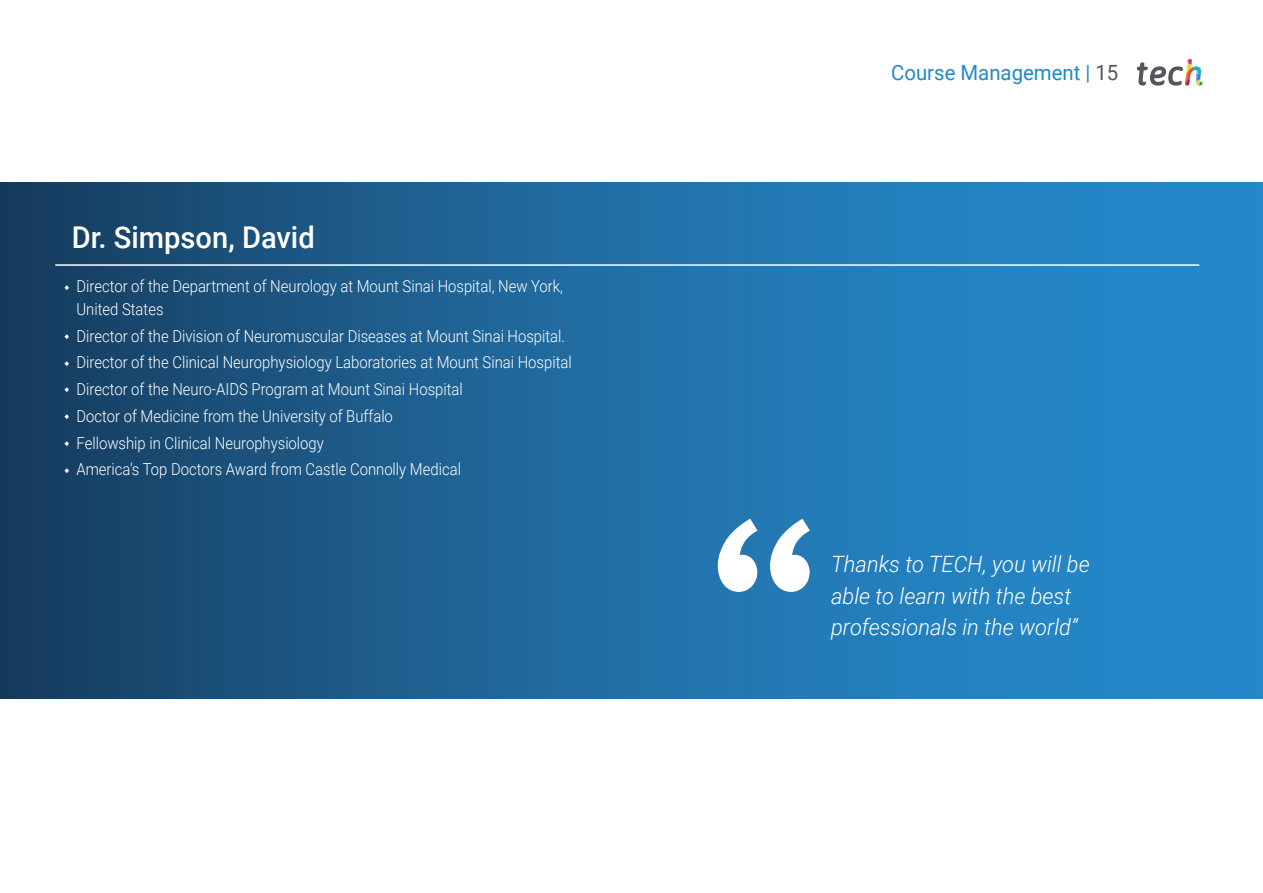
<style>
.page{position:relative;width:1263px;height:893px;background:#fff}
.page>*{position:absolute;margin:0;border:0;box-sizing:border-box;transform-origin:0 0}
.t1{font:500 30px "Roboto";color:#fff}
.t2{font:italic 300 22.5px/31.5px "Roboto";color:#fff}
.t3{font:21px "Roboto";color:#2488c9}
.t4{font:300 16.5px/26.7px "Roboto";color:#fff;scale:.9 1}
.s1{color:#52555b}
</style>
<div class="page">
<div style="left:0;top:182px;width:1263px;height:516px;background:linear-gradient(to right,#184267,#2793d9)"></div>
<svg style="left:718px;top:519px;width:92px;height:73px"></svg>
<hr style="left:55px;top:264px;width:1144px;height:2px;background:#fff">
<svg style="left:1137px;top:59px;width:65px;height:27px"></svg>
<svg style="left:65px;top:285px;width:4px;height:5px"></svg>
<svg style="left:65px;top:334px;width:4px;height:5px"></svg>
<svg style="left:65px;top:361px;width:4px;height:5px"></svg>
<svg style="left:65px;top:387px;width:4px;height:5px"></svg>
<svg style="left:65px;top:414px;width:4px;height:5px"></svg>
<svg style="left:65px;top:441px;width:4px;height:5px"></svg>
<svg style="left:65px;top:468px;width:4px;height:5px"></svg>
<h1 class="t1" style="left:72px;top:216px;width:244px">Dr. Simpson, David</h1>
<p class="t4" style="left:77px;top:275px;width:542px;line-height:22.5px">Director of the Department of Neurology at Mount Sinai Hospital, New York,<br>United States</p>
<p class="t4" style="left:77px;top:322px;width:552px">Director of the Division of Neuromuscular Diseases at Mount Sinai Hospital.<br>Director of the Clinical Neurophysiology Laboratories at Mount Sinai Hospital Director of the Neuro-AIDS Program at Mount Sinai Hospital<br>Doctor of Medicine from the University of Buffalo<br>Fellowship in Clinical Neurophysiology<br>America’s Top Doctors Award from Castle Connolly Medical</p>
<p class="t3" style="left:891px;top:57px;width:229px">Course Management | <span class="s1">15</span></p>
<h2 class="t2" style="left:831px;top:548px;width:260px">Thanks to TECH, you will be able to learn with the best professionals in the world”</h2>
</div>
